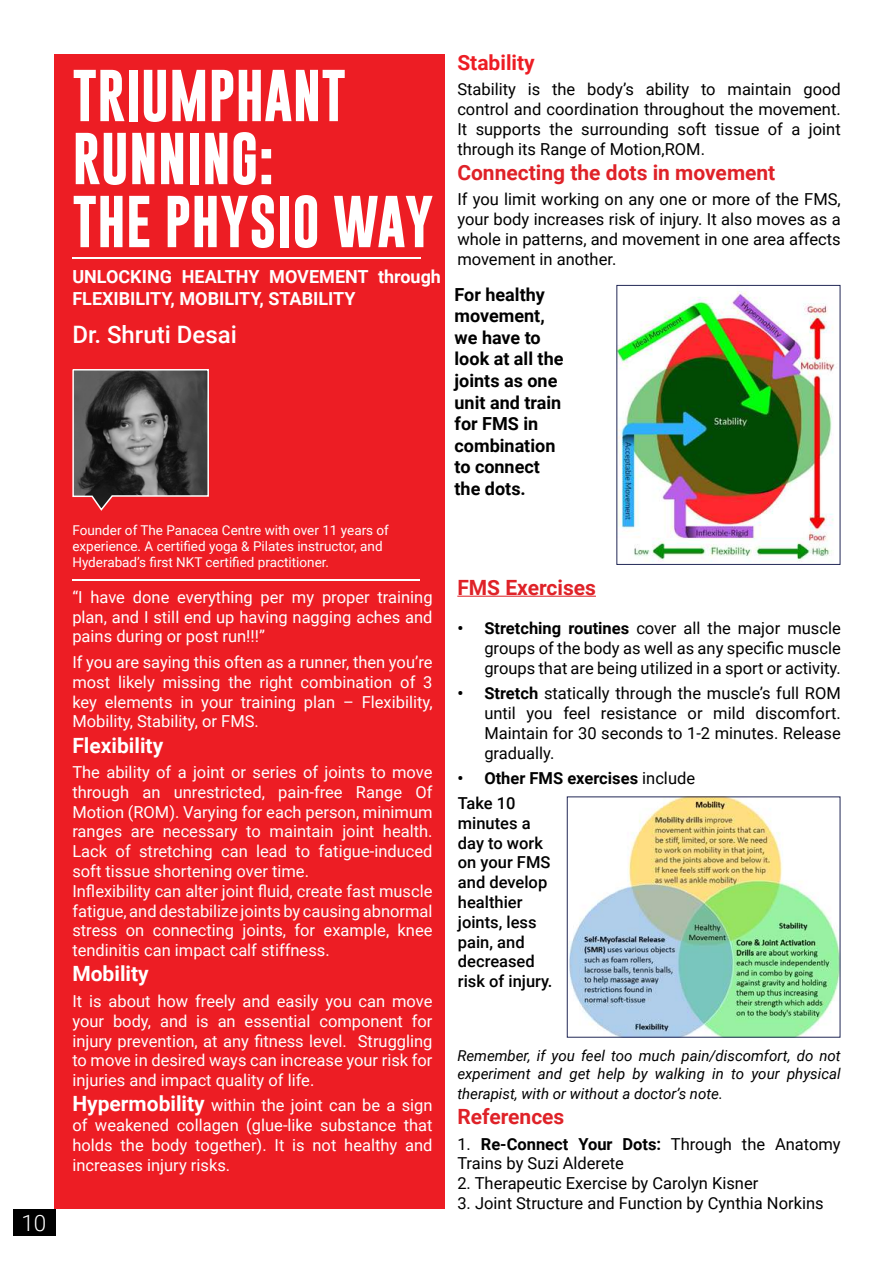
<style>
.page{position:relative;width:893px;height:1263px;background:#fff}
.page>*{position:absolute;margin:0;border:0;box-sizing:border-box;transform-origin:0 0}
.t1{font:700 52.5px/63px "Gobold";color:#fff}
.t2{font:500 24px "Roboto";color:#fff}
.t3{font:300 22.5px "Roboto";color:#fff}
.t4{font:700 21px "Roboto";color:#df2228}
.t5{font:700 21px "Roboto";color:#fff}
.t6{font:700 21px "Roboto";color:#ed1d24}
.t7{font:700 18px/21.6px "Roboto";color:#000}
.t8{font:700 18px/21.6px "Roboto";color:#fff}
.t9{font:16.5px/19.8px "Roboto";color:#fff;text-align:justify}
.t10{font:16.5px/19.8px "Roboto";color:#000;text-align:justify}
.t11{font:500 16.5px/19.8px "Roboto";color:#000}
.t12{font:700 16.5px "Roboto";color:#000}
.t13{font:italic 15px/18px "Roboto";color:#000}
.t14{font:13.5px/16.2px "Roboto";color:#fff}
.s1{font-weight:700;font-size:21px}
.s2{font-weight:700}
.s3{font-weight:400}
</style>
<div class="page">
<div style="left:13px;top:1209px;width:42px;height:26px;background:#000"></div>
<div style="left:54px;top:54px;width:390px;height:1155px;background:#ed1d24"></div>
<svg style="left:72px;top:369px;width:137px;height:142px;background:#624e4f"></svg>
<hr style="left:72px;top:257px;width:349px;height:2px;background:#fff">
<hr style="left:72px;top:579px;width:348px;height:2px;background:#fff">
<hr style="left:457px;top:596px;width:139px;height:1px;background:#df2228">
<img style="left:619px;top:291px;width:216px;height:271px">
<div style="left:617px;top:285px;width:223px;height:280px;border:1px solid #222856"></div>
<img style="left:569px;top:799px;width:269px;height:236px">
<h3 class="t3" style="left:21px;top:1207px;width:26px">10</h3>
<h1 class="t1" style="left:72px;top:64px;width:363px">TRIUMPHANT<br>RUNNING:<br>THE PHYSIO WAY</h1>
<p class="t8" style="left:72px;top:266px;width:370px">UNLOCKING HEALTHY MOVEMENT through<br>FLEXIBILITY, MOBILITY, STABILITY</p>
<h2 class="t2" style="left:72px;top:318px;width:166px">Dr. Shruti Desai</h2>
<p class="t14" style="left:72px;top:522px;width:318px">Founder of The Panacea Centre with over 11 years of experience. A certified yoga &amp; Pilates instructor, and<br>Hyderabad’s first NKT certified practitioner.</p>
<p class="t9" style="left:72px;top:586px;width:362px">“I have done everything per my proper training plan, and I still end up having nagging aches and pains during or post run!!!”</p>
<p class="t9" style="left:72px;top:651px;width:362px">If you are saying this often as a runner, then you’re most likely missing the right combination of 3 key elements in your training plan – Flexibility, Mobility, Stability, or FMS.</p>
<p class="t5" style="left:72px;top:730px;width:92px">Flexibility</p>
<p class="t9" style="left:72px;top:762px;width:362px;text-align:left">The ability of a joint or series of joints to move through an unrestricted, pain-free Range Of Motion (ROM). Varying for each person, minimum ranges are necessary to maintain joint health.<br>Lack of stretching can lead to fatigue-induced soft tissue shortening over time.<br>Inflexibility can alter joint fluid, create fast muscle fatigue, and destabilize joints by causing abnormal stress on connecting joints, for example, knee tendinitis can impact calf stiffness.</p>
<p class="t5" style="left:72px;top:959px;width:78px">Mobility</p>
<p class="t9" style="left:72px;top:990px;width:362px">It is about how freely and easily you can move your body, and is an essential component for injury prevention, at any fitness level. Struggling to move in desired ways can increase your risk for injuries and impact quality of life.</p>
<p class="t9" style="left:72px;top:1095px;width:362px"><span class="s1">Hypermobility</span> within the joint can be a sign of weakened collagen (glue-like substance that holds the body together). It is not healthy and increases injury risks.</p>
<p class="t6" style="left:457px;top:48px;width:79px">Stability</p>
<p class="t10" style="left:457px;top:79px;width:385px">Stability is the body’s ability to maintain good control and coordination throughout the movement.<br>It supports the surrounding soft tissue of a joint through its Range of Motion,ROM.</p>
<p class="t4" style="left:457px;top:158px;width:320px">Connecting the dots in movement</p>
<p class="t10" style="left:457px;top:189px;width:385px">If you limit working on any one or more of the FMS, your body increases risk of injury. It also moves as a whole in patterns, and movement in one area affects movement in another.</p>
<p class="t7" style="left:455px;top:283px;width:110px">For healthy movement, we have to look at all the joints as one unit and train for FMS in combination to connect the dots.</p>
<p class="t4" style="left:457px;top:572px;width:140px">FMS Exercises</p>
<p class="t10" style="left:484px;top:618px;width:358px;text-indent:-27px"><span class="s2">• Stretching routines</span> cover all the major muscle groups of the body as well as any specific muscle groups that are being utilized in a sport or activity.</p>
<p class="t10" style="left:484px;top:683px;width:358px;text-indent:-27px"><span class="s2">• Stretch</span> statically through the muscle’s full ROM until you feel resistance or mild discomfort.<br>Maintain for 30 seconds to 1-2 minutes. Release gradually.</p>
<p class="t12" style="left:457px;top:767px;width:239px">• Other FMS exercises <span class="s3">include</span></p>
<p class="t11" style="left:458px;top:793px;width:96px">Take 10 minutes a day to work on your FMS and develop healthier joints, less pain, and decreased risk of injury.</p>
<p class="t13" style="left:457px;top:1046px;width:385px">Remember, if you feel too much pain/discomfort, do not experiment and get help by walking in to your physical</p>
<p class="t13" style="left:457px;top:1084px;width:267px">therapist, with or without a doctor’s note.</p>
<p class="t4" style="left:457px;top:1102px;width:109px">References</p>
<p class="t10" style="left:457px;top:1133px;width:385px">1. <span class="s2">Re-Connect Your Dots:</span> Through the Anatomy<br>Trains by Suzi Alderete</p>
<p class="t10" style="left:457px;top:1173px;width:302px">2. Therapeutic Exercise by Carolyn Kisner</p>
<p class="t10" style="left:457px;top:1192px;width:368px">3. Joint Structure and Function by Cynthia Norkins</p>
</div>
